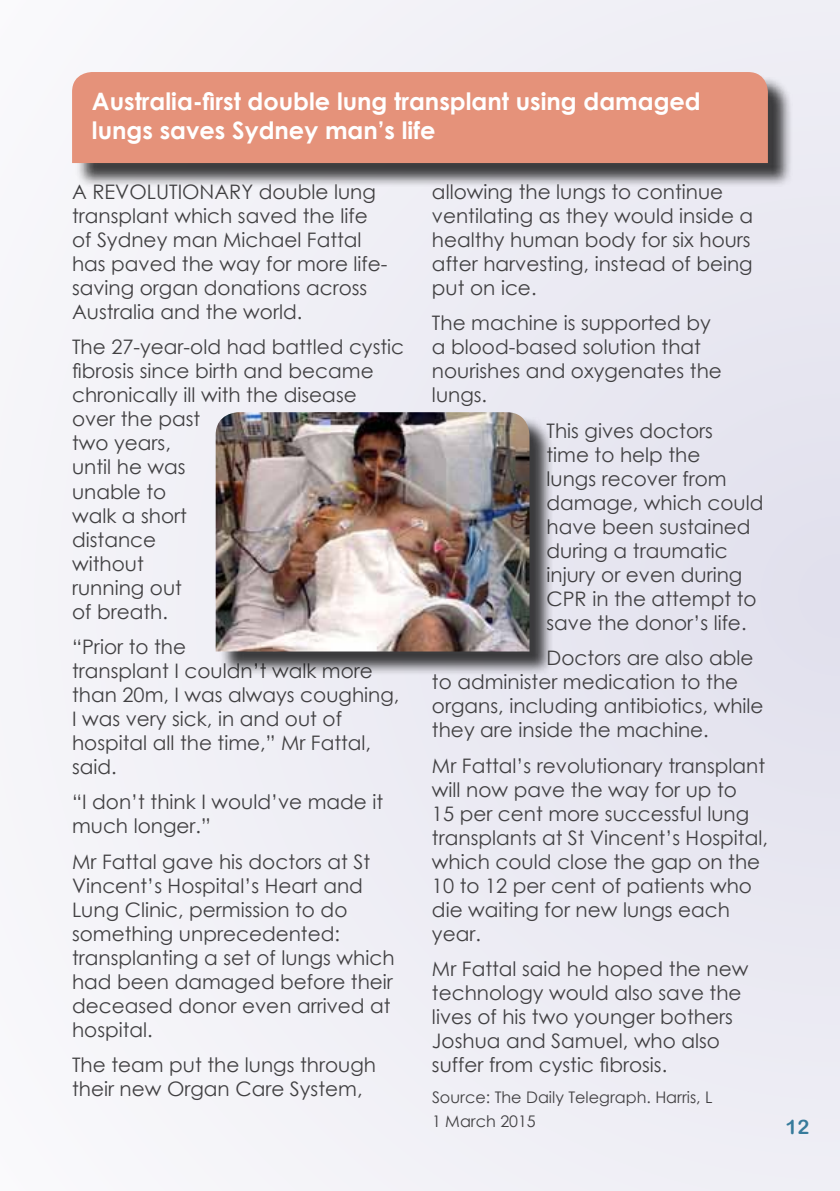
<style>
.page{position:relative;width:840px;height:1191px;background:#fff}
.page>*{position:absolute;margin:0;border:0;box-sizing:border-box;transform-origin:0 0}
.t1{font:700 24px/28.8px "Century Gothic";color:#fff}
.t2{font:20px/24px "Century Gothic";color:#414042}
.t3{font:20px "Arial Rounded MT Bold";color:#377b9b}
.t4{font:16px/24px "Century Gothic";color:#414042}
</style>
<div class="page">
<div style="left:0;top:0;width:839px;height:1191px;background:#efeef5"></div>
<div style="left:75px;top:75px;width:717px;height:113px;background:#000;opacity:.75"></div>
<div style="left:72px;top:72px;width:695px;height:91px;background:#e5927a"></div>
<div style="left:218px;top:415px;width:336px;height:261px;background:#000;opacity:.75"></div>
<img style="left:215px;top:412px;width:314px;height:239px">
<p class="t1" style="left:92px;top:86px;width:610px">Australia-first double lung transplant using damaged lungs saves Sydney man’s life</p>
<p class="t2" style="left:72px;top:179px;width:317px">A REVOLUTIONARY double lung transplant which saved the life of Sydney man Michael Fattal has paved the way for more life&shy;saving organ donations across<br>Australia and the world.</p>
<p class="t2" style="left:72px;top:335px;width:333px">The 27-year-old had battled cystic fibrosis since birth and became chronically ill with the disease over the past<br>two years,<br>until he was<br>unable to<br>walk a short<br>distance<br>without<br>running out<br>of breath.</p>
<p class="t2" style="left:72px;top:634px;width:329px">“Prior to the<br>transplant I couldn’t walk more than 20m, I was always coughing,<br>I was very sick, in and out of hospital all the time,” Mr Fattal, said.</p>
<p class="t2" style="left:72px;top:789px;width:312px">“I don’t think I would’ve made it much longer.”</p>
<p class="t2" style="left:72px;top:849px;width:324px">Mr Fattal gave his doctors at St<br>Vincent’s Hospital’s Heart and<br>Lung Clinic, permission to do something unprecedented: transplanting a set of lungs which had been damaged before their deceased donor even arrived at hospital.</p>
<p class="t2" style="left:72px;top:1052px;width:305px">The team put the lungs through their new Organ Care System,</p>
<p class="t2" style="left:432px;top:179px;width:322px">allowing the lungs to continue ventilating as they would inside a healthy human body for six hours after harvesting, instead of being put on ice.</p>
<p class="t2" style="left:432px;top:311px;width:291px">The machine is supported by a blood-based solution that nourishes and oxygenates the lungs.</p>
<p class="t2" style="left:546px;top:418px;width:218px">This gives doctors<br>time to help the<br>lungs recover from damage, which could have been sustained during a traumatic injury or even during<br>CPR in the attempt to save the donor’s life.</p>
<p class="t2" style="left:432px;top:645px;width:333px;text-indent:114px">Doctors are also able to administer medication to the organs, including antibiotics, while they are inside the machine.</p>
<p class="t2" style="left:432px;top:753px;width:337px">Mr Fattal’s revolutionary transplant will now pave the way for up to<br>15 per cent more successful lung transplants at St Vincent’s Hospital, which could close the gap on the<br>10 to 12 per cent of patients who die waiting for new lungs each year.</p>
<p class="t2" style="left:432px;top:956px;width:317px">Mr Fattal said he hoped the new technology would also save the lives of his two younger bothers<br>Joshua and Samuel, who also suffer from cystic fibrosis.</p>
<p class="t4" style="left:432px;top:1084px;width:282px">Source: The Daily Telegraph. Harris, L<br>1 March 2015</p>
<p class="t3" style="left:785px;top:1114px;width:25px">12</p>
</div>
